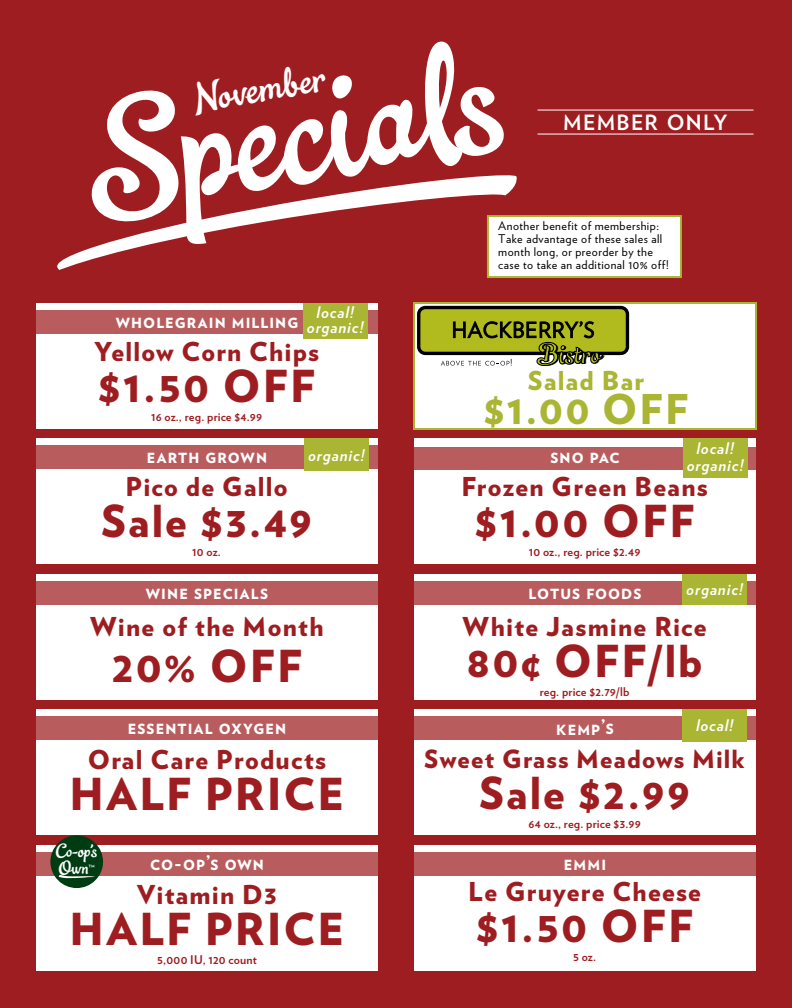
<style>
.page{position:relative;width:792px;height:1008px;background:#9e1d20}
.page>*{position:absolute;margin:0;border:0;box-sizing:border-box;transform-origin:0 0}
.t1{font:162px "Ollie";color:#fff}
.t2{font:900 44px "Verlag";letter-spacing:.05em;color:#9e1d20}
.t3{font:42.9px "Ollie";color:#fff}
.t4{font:900 41px "Verlag";color:#a9b533}
.t5{font:29.3px "Ollie";color:#000}
.t6{font:900 26px "Verlag";letter-spacing:.05em;color:#9e1d20}
.t7{font:900 26px "Verlag";letter-spacing:.05em;color:#a9b533}
.t8{font:900 25px "Verlag";letter-spacing:.05em;color:#9e1d20}
.t9{font:700 21px "Verlag";letter-spacing:.06em;color:#fff}
.t10{font:18.9px/16.6px "Ollie";color:#fff}
.t11{font:italic 700 16px/17px "Verlag";letter-spacing:.05em;color:#fff;text-align:center}
.t12{font:900 14px "Verlag";letter-spacing:.08em;color:#fff}
.t13{font:12px/13px "Verlag";letter-spacing:.035em;color:#000}
.t14{font:700 12px "Verlag";letter-spacing:.01em;color:#9e1d20}
.s1{font-family:"Verlag";font-size:12.7px}
.s2{font-size:20px}
</style>
<div class="page">
<div style="left:414px;top:710px;width:342px;height:126px;background:#fff"></div>
<div style="left:413px;top:302px;width:344px;height:128px;background:#fff;border:2px solid #a9b533"></div>
<div style="left:414px;top:438px;width:342px;height:126px;background:#fff"></div>
<div style="left:414px;top:574px;width:342px;height:126px;background:#fff"></div>
<div style="left:414px;top:845px;width:342px;height:126px;background:#fff"></div>
<div style="left:414px;top:446px;width:342px;height:24px;background:#b95c5e"></div>
<div style="left:414px;top:581px;width:342px;height:24px;background:#b95c5e"></div>
<div style="left:414px;top:716px;width:342px;height:24px;background:#b95c5e"></div>
<div style="left:414px;top:852px;width:342px;height:24px;background:#b95c5e"></div>
<div style="left:36px;top:574px;width:342px;height:126px;background:#fff"></div>
<div style="left:36px;top:581px;width:342px;height:24px;background:#b95c5e"></div>
<div style="left:36px;top:710px;width:342px;height:126px;background:#fff"></div>
<div style="left:36px;top:716px;width:342px;height:24px;background:#b95c5e"></div>
<div style="left:683px;top:438px;width:64px;height:40px;background:#a9b533"></div>
<div style="left:36px;top:438px;width:342px;height:126px;background:#fff"></div>
<div style="left:36px;top:446px;width:342px;height:24px;background:#b95c5e"></div>
<div style="left:683px;top:710px;width:64px;height:32px;background:#a9b533"></div>
<div style="left:36px;top:303px;width:342px;height:126px;background:#fff"></div>
<div style="left:36px;top:310px;width:342px;height:24px;background:#b95c5e"></div>
<div style="left:304px;top:438px;width:65px;height:34px;background:#a9b533"></div>
<div style="left:36px;top:845px;width:342px;height:126px;background:#fff"></div>
<div style="left:419px;top:308px;width:208px;height:45px;background:#b2bb1e;border-radius:7px"></div>
<div style="left:417px;top:306px;width:212px;height:49px;border:3px solid #000;border-radius:7px"></div>
<svg style="left:441px;top:321px;width:163px;height:45px"></svg>
<div style="left:36px;top:852px;width:342px;height:24px;background:#b95c5e"></div>
<div style="left:683px;top:574px;width:64px;height:31px;background:#a9b533"></div>
<div style="left:487px;top:215px;width:195px;height:63px;background:#fff;border:2px solid #a9b533"></div>
<hr style="left:538px;top:110px;width:216px;height:1px;background:#fff">
<hr style="left:538px;top:134px;width:216px;height:1px;background:#fff">
<div style="left:303px;top:303px;width:64px;height:36px;background:#a9b533"></div>
<div style="left:50px;top:835px;width:53px;height:53px;background:#003c11;border-radius:50%"></div>
<svg style="left:59px;top:875px;width:40px;height:3px"></svg>
<h1 class="t1" style="left:71px;top:79px;width:516px;rotate:-10deg">Specials_____________________</h1>
<h3 class="t3" style="left:188px;top:74px;width:137px;rotate:-10deg">November</h3>
<p class="t9" style="left:563px;top:109px;width:166px">MEMBER ONLY</p>
<p class="t13" style="left:498px;top:219px;width:172px">Another benefit of membership:<br>Take advantage of these sales all month long, or preorder by the case to take an additional 10% off!</p>
<p class="t11" style="left:307px;top:304px;width:58px;line-height:15px">local! organic!</p>
<p class="t12" style="left:116px;top:315px;width:184px">WHOLEGRAIN MILLING</p>
<p class="t6" style="left:94px;top:336px;width:227px">Yellow Corn Chips</p>
<h2 class="t2" style="left:98px;top:360px;width:219px">$1.50 OFF</h2>
<p class="t14" style="left:151px;top:409px;width:113px">16 oz., reg. price $4.99</p>
<p class="t11" style="left:308px;top:447px;width:58px">organic!</p>
<p class="t12" style="left:147px;top:450px;width:122px">EARTH GROWN</p>
<p class="t11" style="left:298px;top:452px;width:58px">organic!</p>
<p class="t6" style="left:126px;top:471px;width:163px">Pico de Gallo</p>
<h2 class="t2" style="left:101px;top:495px;width:212px">Sale $3.49</h2>
<p class="t14" style="left:192px;top:545px;width:30px">10 oz.</p>
<p class="t12" style="left:146px;top:586px;width:124px">WINE SPECIALS</p>
<p class="t6" style="left:90px;top:611px;width:235px">Wine of the Month</p>
<h2 class="t2" style="left:112px;top:640px;width:192px">20% OFF</h2>
<p class="t12" style="left:128px;top:721px;width:160px">ESSENTIAL OXYGEN</p>
<p class="t6" style="left:88px;top:744px;width:240px">Oral Care Products</p>
<h2 class="t2" style="left:69px;top:768px;width:277px">HALF PRICE</h2>
<p class="t10" style="left:56px;top:843px;width:43px">Co-op’s<br>Own<span class="s1">™</span></p>
<p class="t12" style="left:150px;top:857px;width:115px">CO<span class="s2">-</span>OP<span class="s2">’</span>S OWN</p>
<p class="t6" style="left:137px;top:879px;width:141px">Vitamin D3</p>
<h2 class="t2" style="left:69px;top:903px;width:277px">HALF PRICE</h2>
<p class="t14" style="left:157px;top:953px;width:101px">5,000 IU, 120 count</p>
<p class="t5" style="left:538px;top:335px;width:65px">Bistro</p>
<p class="t7" style="left:528px;top:365px;width:118px">Salad Bar</p>
<h3 class="t4" style="left:483px;top:384px;width:207px">$1.00 OFF</h3>
<p class="t12" style="left:550px;top:450px;width:71px">SNO PAC</p>
<p class="t11" style="left:687px;top:439px;width:58px">local! organic!</p>
<p class="t6" style="left:461px;top:471px;width:248px">Frozen Green Beans</p>
<h2 class="t2" style="left:475px;top:495px;width:221px">$1.00 OFF</h2>
<p class="t14" style="left:529px;top:545px;width:113px">10 oz., reg. price $2.49</p>
<p class="t12" style="left:528px;top:586px;width:115px">LOTUS FOODS</p>
<p class="t11" style="left:686px;top:581px;width:58px">organic!</p>
<p class="t6" style="left:463px;top:611px;width:246px">White Jasmine Rice</p>
<h2 class="t2" style="left:466px;top:635px;width:238px">80¢ OFF/lb</h2>
<p class="t14" style="left:540px;top:684px;width:91px">reg. price $2.79/lb</p>
<p class="t12" style="left:556px;top:721px;width:59px">KEMP<span class="s2">’</span>S</p>
<p class="t11" style="left:696px;top:717px;width:39px">local!</p>
<p class="t8" style="left:424px;top:744px;width:322px">Sweet Grass Meadows Milk</p>
<h2 class="t2" style="left:479px;top:767px;width:212px">Sale $2.99</h2>
<p class="t14" style="left:529px;top:816px;width:114px">64 oz., reg. price $3.99</p>
<p class="t12" style="left:564px;top:857px;width:44px">EMMI</p>
<p class="t6" style="left:468px;top:876px;width:234px">Le Gruyere Cheese</p>
<h2 class="t2" style="left:476px;top:900px;width:219px">$1.50 OFF</h2>
<p class="t14" style="left:573px;top:949px;width:25px">5 oz.</p>
</div>
